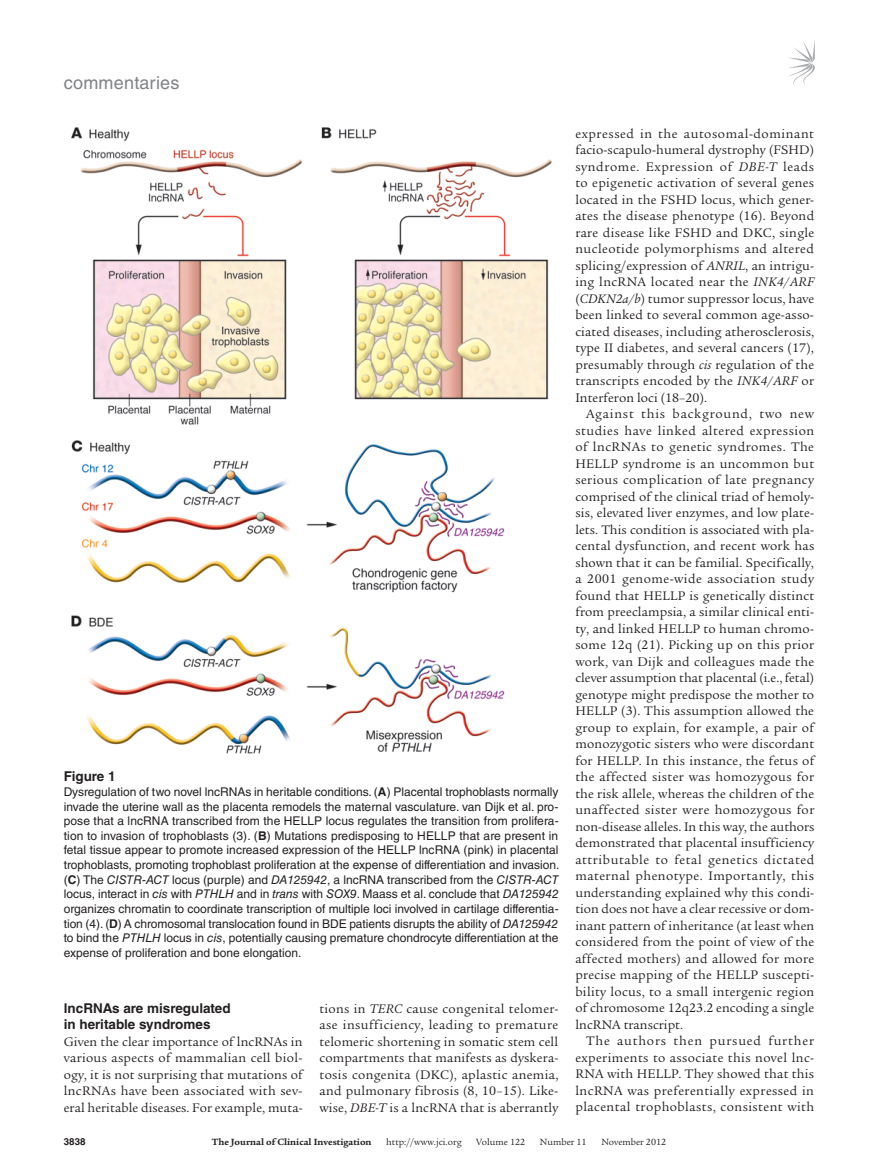
<style>
.page{position:relative;width:878px;height:1175px;background:#fff}
.page>*{position:absolute;margin:0;border:0;box-sizing:border-box;transform-origin:0 0}
.t1{font:18px "Helvetica LT Std";letter-spacing:.01em;color:#808285}
.t2{font:13.5px/16.5px "Legacy Serif Std";letter-spacing:.005em;color:#231f20;text-align:justify}
.t3{font:700 13.5px/16.5px "Helvetica LT Std";color:#231f20}
.t4{font:12px/14.7px "Helvetica LT Std";color:#231f20;text-align:justify}
.t5{font:9.75px "Legacy Serif Std";color:#231f20}
.t6{font:700 9.75px "Legacy Serif Std";color:#231f20}
.t7{font:700 9.75px "Helvetica LT Std";color:#231f20}
.s1{font-weight:700}
.s2{font-style:italic}
</style>
<div class="page">
<svg style="left:788px;top:41px;width:26px;height:44px"></svg>
<img style="left:71px;top:127px;width:481px;height:627px">
<h1 class="t1" style="left:64px;top:73px;width:117px">commentaries</h1>
<p class="t3" style="left:64px;top:768px;width:53px">Figure 1</p>
<p class="t4" style="left:64px;top:784px;width:497px">Dysregulation of two novel lncRNAs in heritable conditions. (<span class="s1">A</span>) Placental trophoblasts normally invade the uterine wall as the placenta remodels the maternal vasculature. van Dijk et al. pro&shy;pose that a lncRNA transcribed from the HELLP locus regulates the transition from prolifera&shy;tion to invasion of trophoblasts (3). (<span class="s1">B</span>) Mutations predisposing to HELLP that are present in fetal tissue appear to promote increased expression of the HELLP lncRNA (pink) in placental trophoblasts, promoting trophoblast proliferation at the expense of differentiation and invasion. (<span class="s1">C</span>) The <span class="s2">CISTR-ACT</span> locus (purple) and <span class="s2">DA125942</span>, a lncRNA transcribed from the <span class="s2">CISTR-ACT </span>locus, interact in <span class="s2">cis</span> with <span class="s2">PTHLH</span> and in <span class="s2">trans</span> with <span class="s2">SOX9</span>. Maass et al. conclude that <span class="s2">DA125942 </span>organizes chromatin to coordinate transcription of multiple loci involved in cartilage differentia&shy;tion (4). (<span class="s1">D</span>) A chromosomal translocation found in BDE patients disrupts the ability of <span class="s2">DA125942 </span>to bind the <span class="s2">PTHLH</span> locus in <span class="s2">cis</span>, potentially causing premature chondrocyte differentiation at the expense of proliferation and bone elongation.</p>
<p class="t3" style="left:64px;top:999px;width:168px">lncRNAs are misregulated in heritable syndromes</p>
<p class="t2" style="left:64px;top:1033px;width:240px">Given the clear importance of lncRNAs in various aspects of mammalian cell biol&shy;ogy, it is not surprising that mutations of lncRNAs have been associated with sev&shy;eral heritable diseases. For example, muta-</p>
<p class="t2" style="left:319px;top:1000px;width:240px">tions in <span class="s2">TERC</span> cause congenital telomer&shy;ase insufficiency, leading to premature telomeric shortening in somatic stem cell compartments that manifests as dyskera&shy;tosis congenita (DKC), aplastic anemia, and pulmonary fibrosis (8, 10–15). Like&shy;wise, <span class="s2">DBE-T</span> is a lncRNA that is aberrantly</p>
<p class="t2" style="left:575px;top:125px;width:240px">expressed in the autosomal-dominant facio-scapulo-humeral dystrophy (FSHD) syndrome. Expression of <span class="s2">DBE-T</span> leads to epigenetic activation of several genes located in the FSHD locus, which gener&shy;ates the disease phenotype (16). Beyond rare disease like FSHD and DKC, single nucleotide polymorphisms and altered splicing/expression of <span class="s2">ANRIL</span>, an intrigu&shy;ing lncRNA located near the <span class="s2">INK4/ARF </span>(<span class="s2">CDKN2a/b</span>) tumor suppressor locus, have been linked to several common age-asso&shy;ciated diseases, including atherosclerosis, type II diabetes, and several cancers (17), presumably through <span class="s2">cis</span> regulation of the transcripts encoded by the <span class="s2">INK4/ARF</span> or Interferon loci (18–20).</p>
<p class="t2" style="left:575px;top:406px;width:240px;text-indent:11px">Against this background, two new studies have linked altered expression of lncRNAs to genetic syndromes. The HELLP syndrome is an uncommon but serious complication of late pregnancy comprised of the clinical triad of hemoly&shy;sis, elevated liver enzymes, and low plate&shy;lets. This condition is associated with pla&shy;cental dysfunction, and recent work has shown that it can be familial. Specifically, a 2001 genome-wide association study found that HELLP is genetically distinct from preeclampsia, a similar clinical enti&shy;ty, and linked HELLP to human chromo&shy;some 12q (21). Picking up on this prior work, van Dijk and colleagues made the clever assumption that placental (i.e., fetal) genotype might predispose the mother to HELLP (3). This assumption allowed the group to explain, for example, a pair of monozygotic sisters who were discordant for HELLP. In this instance, the fetus of the affected sister was homozygous for the risk allele, whereas the children of the unaffected sister were homozygous for non-disease alleles. In this way, the authors demonstrated that placental insufficiency attributable to fetal genetics dictated maternal phenotype. Importantly, this understanding explained why this condi&shy;tion does not have a clear recessive or dom&shy;inant pattern of inheritance (at least when considered from the point of view of the affected mothers) and allowed for more precise mapping of the HELLP suscepti&shy;bility locus, to a small intergenic region of chromosome 12q23.2 encoding a single lncRNA transcript.</p>
<p class="t2" style="left:575px;top:1033px;width:240px;text-indent:11px">The authors then pursued further experiments to associate this novel lnc-RNA with HELLP. They showed that this lncRNA was preferentially expressed in placental trophoblasts, consistent with</p>
<p class="t7" style="left:64px;top:1135px;width:23px">3838</p>
<p class="t6" style="left:212px;top:1135px;width:161px">The Journal of Clinical Investigation</p>
<p class="t5" style="left:386px;top:1136px;width:77px">http://www.jci.org</p>
<p class="t5" style="left:476px;top:1136px;width:50px">Volume 122</p>
<p class="t5" style="left:540px;top:1136px;width:48px">Number 11</p>
<p class="t5" style="left:601px;top:1136px;width:66px">November 2012</p>
</div>
